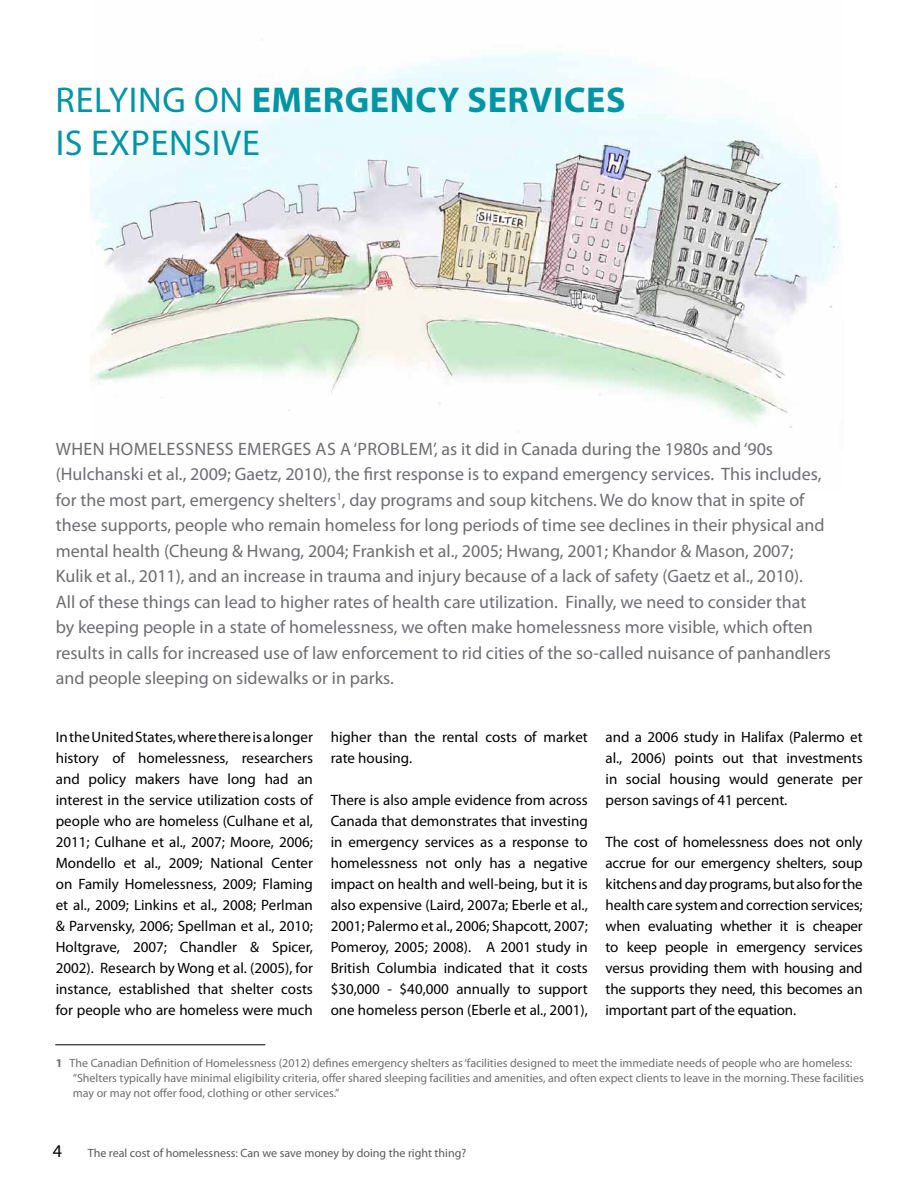
<style>
.page{position:relative;width:918px;height:1188px;background:#fff}
.page>*{position:absolute;margin:0;border:0;box-sizing:border-box;transform-origin:0 0}
.t1{font:36px/43.2px "Myriad Pro";letter-spacing:.02em;color:#0095a5}
.t2{font:18px/25.5px "Myriad Pro";color:#6d6e71}
.t3{font:18px "Myriad Pro";color:#000}
.t4{font:15px/21px "Myriad Pro";color:#000;text-align:justify}
.t5{font:12px/15px "Myriad Pro";color:#6d6e71}
.t6{font:12px "Myriad Pro";color:#58595b}
.s1{font-weight:700}
</style>
<div class="page">
<img style="left:90px;top:52px;width:750px;height:377px">
<hr style="left:55px;top:1045px;width:210px;height:1px;background:#000">
<h1 class="t1" style="left:56px;top:78px;width:568px">Relying on <span class="s1">EMERGENCY SERVICES </span>is expensive</h1>
<p class="t2" style="left:56px;top:436px;width:777px">Wh en homelessn ess emerg es as a ‘problem’, as it did in Canada during the 1980s and ‘90s (Hulchanski et al., 2009; Gaetz, 2010), the first response is to expand emergency services. This includes, for the most part, emergency shelters<sup>1</sup>, day programs and soup kitchens. We do know that in spite of these supports, people who remain homeless for long periods of time see declines in their physical and mental health (Cheung &amp; Hwang, 2004; Frankish et al., 2005; Hwang, 2001; Khandor &amp; Mason, 2007; Kulik et al., 2011), and an increase in trauma and injury because of a lack of safety (Gaetz et al., 2010).<br>All of these things can lead to higher rates of health care utilization. Finally, we need to consider that<br>by keeping people in a state of homelessness, we often make homelessness more visible, which often results in calls for increased use of law enforcement to rid cities of the so-called nuisance of panhandlers and people sleeping on sidewalks or in parks.</p>
<p class="t4" style="left:56px;top:726px;width:259px">I n the United States, where there is a longer history of homelessness, researchers and policy makers have long had an interest in the service utilization costs of people who are homeless (Culhane et al, 2011; Culhane et al., 2007; Moore, 2006; Mondello et al., 2009; National Center on Family Homelessness, 2009; Flaming et al., 2009; Linkins et al., 2008; Perlman &amp; Parvensky, 2006; Spellman et al., 2010; Holtgrave, 2007; Chandler &amp; Spicer, 2002). Research by Wong et al. (2005), for instance, established that shelter costs for people who are homeless were much</p>
<p class="t4" style="left:331px;top:726px;width:259px">higher than the rental costs of market rate housing.</p>
<p class="t4" style="left:331px;top:789px;width:259px">There is also ample evidence from across Canada that demonstrates that investing in emergency services as a response to homelessness not only has a negative impact on health and well-being, but it is also expensive (Laird, 2007a; Eberle et al., 2001; Palermo et al., 2006; Shapcott, 2007; Pomeroy, 2005; 2008). A 2001 study in British Columbia indicated that it costs $30,000 - $40,000 annually to support one homeless person (Eberle et al., 2001),</p>
<p class="t4" style="left:606px;top:726px;width:259px">and a 2006 study in Halifax (Palermo et al., 2006) points out that investments in social housing would generate per person savings of 41 percent.</p>
<p class="t4" style="left:606px;top:831px;width:259px">The cost of homelessness does not only accrue for our emergency shelters, soup kitchens and day programs, but also for the health care system and correction services; when evaluating whether it is cheaper to keep people in emergency services versus providing them with housing and the supports they need, this becomes an important part of the equation.</p>
<p class="t5" style="left:73px;top:1056px;width:792px;text-indent:-17px"><span class="s1">1</span> The Canadian Definition of Homelessness (2012) defines emergency shelters as ‘facilities designed to meet the immediate needs of people who are homeless: “Shelters typically have minimal eligibility criteria, offer shared sleeping facilities and amenities, and often expect clients to leave in the morning. These facilities may or may not offer food, clothing or other services.”</p>
<p class="t3" style="left:53px;top:1140px;width:11px">4</p>
<p class="t6" style="left:88px;top:1146px;width:380px">The real cost of homelessness: Can we save money by doing the right thing?</p>
</div>
